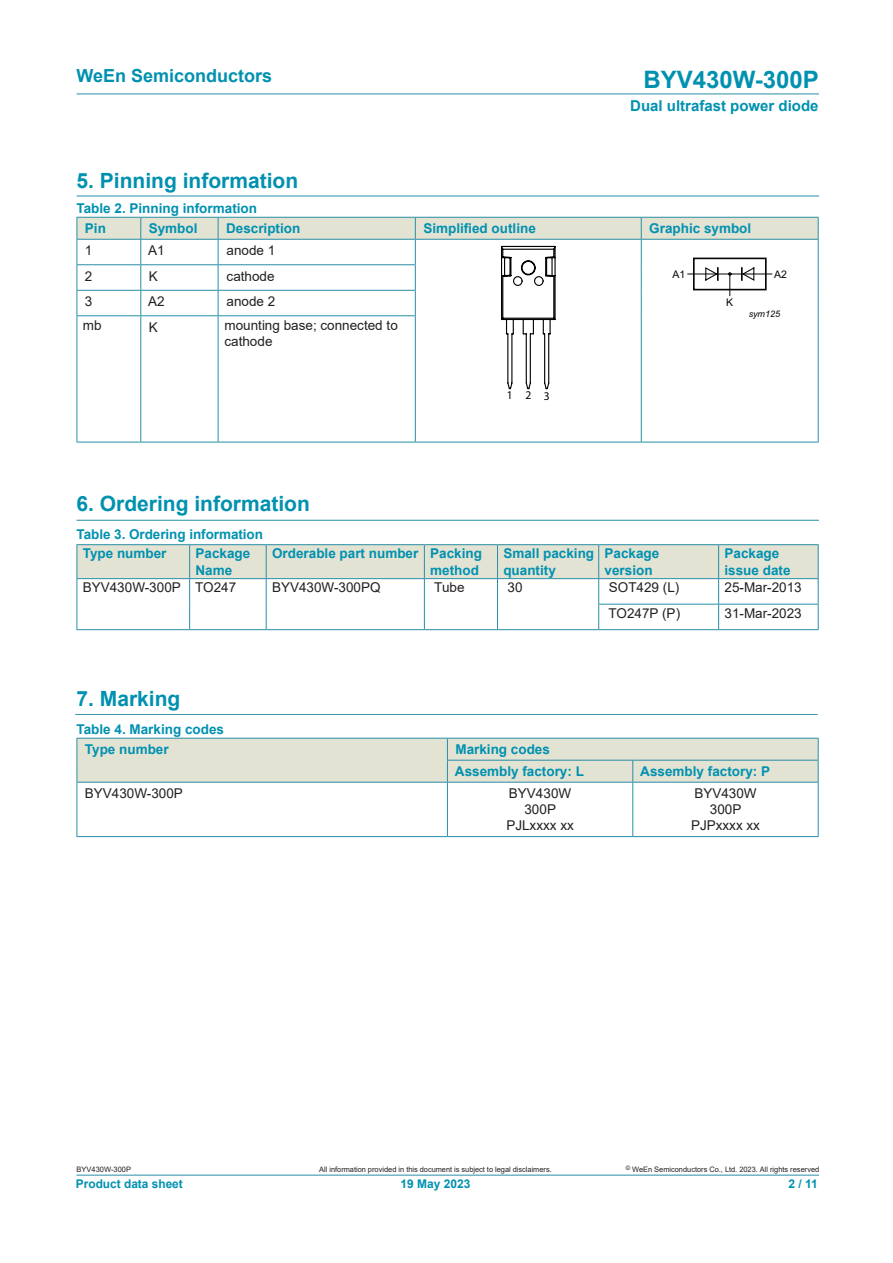
<style>
.page{position:relative;width:893px;height:1263px;background:#fff}
.page>*{position:absolute;margin:0;border:0;box-sizing:border-box;transform-origin:0 0}
.t1{font:700 24px "Arial";color:#0091b0}
.DS1{font:700 21px "Arial";color:#0091b0}
.t2{font:700 18px "Arial";color:#0091b0}
.t3{font:700 15px "Arial";color:#0091b0}
.t4{font:700 13.5px "Arial";color:#0091b0}
.t5{font:13.5px "Arial";color:#231f20}
.t6{font:700 12px "Arial";color:#0091b0}
.t7{font:11.85px "Myriad Pro";color:#030303}
.t8{font:10.5px "Arial";color:#040503}
.t9{font:italic 9px "Arial";letter-spacing:.005em;color:#040503}
.t10{font:7.5px "Arial";letter-spacing:-.005em;color:#231f20}
</style>
<div class="page">
<hr style="left:77px;top:94px;width:742px;height:1px;background:#288ea6">
<hr style="left:77px;top:1175px;width:742px;height:1px;background:#288ea6">
<hr style="left:77px;top:196px;width:742px;height:1px;background:#288ea6">
<hr style="left:77px;top:520px;width:742px;height:1px;background:#288ea6">
<hr style="left:75px;top:714px;width:743px;height:1px;background:#288ea6">
<hr style="left:641px;top:316px;width:1px;height:126px;background:#288ea6">
<hr style="left:818px;top:316px;width:1px;height:126px;background:#288ea6">
<hr style="left:140px;top:316px;width:1px;height:126px;background:#288ea6">
<hr style="left:218px;top:316px;width:1px;height:126px;background:#288ea6">
<hr style="left:77px;top:316px;width:1px;height:126px;background:#288ea6">
<hr style="left:415px;top:316px;width:1px;height:126px;background:#288ea6">
<hr style="left:77px;top:442px;width:64px;height:1px;background:#288ea6">
<hr style="left:141px;top:442px;width:77px;height:1px;background:#288ea6">
<hr style="left:218px;top:442px;width:197px;height:1px;background:#288ea6">
<hr style="left:415px;top:442px;width:226px;height:1px;background:#288ea6">
<hr style="left:641px;top:442px;width:178px;height:1px;background:#288ea6">
<svg style="left:77px;top:217px;width:742px;height:173px"></svg>
<svg style="left:77px;top:738px;width:742px;height:99px"></svg>
<hr style="left:447px;top:782px;width:186px;height:1px;background:#288ea6">
<hr style="left:447px;top:782px;width:1px;height:54px;background:#288ea6">
<hr style="left:633px;top:782px;width:186px;height:1px;background:#288ea6">
<hr style="left:632px;top:782px;width:1px;height:54px;background:#288ea6">
<hr style="left:818px;top:782px;width:1px;height:54px;background:#288ea6">
<hr style="left:447px;top:836px;width:186px;height:1px;background:#288ea6">
<hr style="left:633px;top:836px;width:186px;height:1px;background:#288ea6">
<hr style="left:77px;top:544px;width:113px;height:1px;background:#288ea6">
<hr style="left:190px;top:544px;width:76px;height:1px;background:#288ea6">
<hr style="left:266px;top:544px;width:158px;height:1px;background:#288ea6">
<hr style="left:424px;top:544px;width:73px;height:1px;background:#288ea6">
<hr style="left:497px;top:544px;width:102px;height:1px;background:#288ea6">
<hr style="left:599px;top:544px;width:120px;height:1px;background:#288ea6">
<hr style="left:719px;top:544px;width:100px;height:1px;background:#288ea6">
<hr style="left:77px;top:629px;width:113px;height:1px;background:#288ea6">
<hr style="left:190px;top:629px;width:76px;height:1px;background:#288ea6">
<hr style="left:266px;top:629px;width:158px;height:1px;background:#288ea6">
<hr style="left:424px;top:629px;width:73px;height:1px;background:#288ea6">
<hr style="left:497px;top:629px;width:102px;height:1px;background:#288ea6">
<svg style="left:77px;top:545px;width:742px;height:84px"></svg>
<hr style="left:599px;top:629px;width:120px;height:1px;background:#288ea6">
<hr style="left:719px;top:629px;width:100px;height:1px;background:#288ea6">
<h3 class="t2" style="left:77px;top:63px;width:197px">WeEn Semiconductors</h3>
<h1 class="t1" style="left:643px;top:62px;width:177px">BYV430W-300P</h1>
<p class="t3" style="left:630px;top:95px;width:190px">Dual ultrafast power diode</p>
<p class="DS1" style="left:77px;top:166px;width:223px">5. Pinning information</p>
<p class="t4" style="left:77px;top:199px;width:182px">Table 2. Pinning information</p>
<p class="t4" style="left:85px;top:219px;width:23px">Pin</p>
<p class="t4" style="left:149px;top:219px;width:50px">Symbol</p>
<p class="t4" style="left:226px;top:219px;width:76px">Description</p>
<p class="t4" style="left:423px;top:219px;width:114px">Simplified outline</p>
<p class="t4" style="left:649px;top:219px;width:104px">Graphic symbol</p>
<p class="t5" style="left:85px;top:241px;width:9px">1</p>
<p class="t5" style="left:148px;top:241px;width:18px">A1</p>
<p class="t5" style="left:227px;top:241px;width:50px">anode 1</p>
<p class="t5" style="left:85px;top:267px;width:9px">2</p>
<p class="t5" style="left:149px;top:267px;width:11px">K</p>
<p class="t5" style="left:227px;top:267px;width:50px">cathode</p>
<p class="t5" style="left:85px;top:292px;width:9px">3</p>
<p class="t5" style="left:148px;top:292px;width:18px">A2</p>
<p class="t5" style="left:227px;top:292px;width:50px">anode 2</p>
<p class="t5" style="left:83px;top:315px;width:20px">mb</p>
<p class="t5" style="left:149px;top:318px;width:11px">K</p>
<p class="t5" style="left:224px;top:315px;width:175px">mounting base; connected to</p>
<p class="t5" style="left:224px;top:332px;width:50px">cathode</p>
<p class="t7" style="left:507px;top:388px;width:44px">123</p>
<p class="t8" style="left:672px;top:267px;width:14px">A1</p>
<p class="t8" style="left:774px;top:267px;width:14px">A2</p>
<p class="t8" style="left:726px;top:296px;width:9px">K</p>
<p class="t9" style="left:749px;top:308px;width:33px">sym125</p>
<p class="DS1" style="left:77px;top:489px;width:235px">6. Ordering information</p>
<p class="t4" style="left:77px;top:525px;width:188px">Table 3. Ordering information</p>
<p class="t4" style="left:83px;top:544px;width:85px">Type number</p>
<p class="t4" style="left:196px;top:544px;width:56px">Package</p>
<p class="t4" style="left:196px;top:560px;width:38px">Name</p>
<p class="t4" style="left:272px;top:544px;width:148px">Orderable part number</p>
<p class="t4" style="left:430px;top:544px;width:53px">Packing</p>
<p class="t4" style="left:430px;top:560px;width:50px">method</p>
<p class="t4" style="left:503px;top:544px;width:92px">Small packing</p>
<p class="t4" style="left:503px;top:560px;width:54px">quantity</p>
<p class="t4" style="left:605px;top:544px;width:56px">Package</p>
<p class="t4" style="left:605px;top:560px;width:50px">version</p>
<p class="t4" style="left:724px;top:544px;width:56px">Package</p>
<p class="t4" style="left:724px;top:560px;width:68px">issue date</p>
<p class="t5" style="left:83px;top:578px;width:100px">BYV430W-300P</p>
<p class="t5" style="left:195px;top:578px;width:43px">TO247</p>
<p class="t5" style="left:272px;top:578px;width:110px">BYV430W-300PQ</p>
<p class="t5" style="left:434px;top:578px;width:32px">Tube</p>
<p class="t5" style="left:508px;top:578px;width:17px">30</p>
<p class="t5" style="left:609px;top:578px;width:72px">SOT429 (L)</p>
<p class="t5" style="left:724px;top:578px;width:79px">25-Mar-2013</p>
<p class="t5" style="left:609px;top:604px;width:73px">TO247P (P)</p>
<p class="t5" style="left:724px;top:604px;width:79px">31-Mar-2023</p>
<p class="DS1" style="left:77px;top:683px;width:105px">7. Marking</p>
<p class="t4" style="left:77px;top:720px;width:149px">Table 4. Marking codes</p>
<p class="t4" style="left:85px;top:740px;width:85px">Type number</p>
<p class="t4" style="left:455px;top:740px;width:96px">Marking codes</p>
<p class="t4" style="left:455px;top:762px;width:131px">Assembly factory: L</p>
<p class="t4" style="left:640px;top:762px;width:131px">Assembly factory: P</p>
<p class="t5" style="left:85px;top:784px;width:100px">BYV430W-300P</p>
<p class="t5" style="left:509px;top:784px;width:64px">BYV430W</p>
<p class="t5" style="left:524px;top:800px;width:33px">300P</p>
<p class="t5" style="left:506px;top:816px;width:69px">PJLxxxx xx</p>
<p class="t5" style="left:694px;top:784px;width:64px">BYV430W</p>
<p class="t5" style="left:710px;top:800px;width:33px">300P</p>
<p class="t5" style="left:691px;top:816px;width:71px">PJPxxxx xx</p>
<p class="t10" style="left:77px;top:1164px;width:56px">BYV430W-300P</p>
<p class="t6" style="left:76px;top:1175px;width:108px">Product data sheet</p>
<p class="t10" style="left:319px;top:1164px;width:234px">All information provided in this document is subject to legal disclaimers.</p>
<p class="t10" style="left:626px;top:1164px;width:195px"><sup>©</sup> WeEn Semiconductors Co., Ltd. 2023. All rights reserved</p>
<p class="t6" style="left:400px;top:1175px;width:72px">19 May 2023</p>
<p class="t6" style="left:788px;top:1175px;width:31px">2 / 11</p>
</div>
